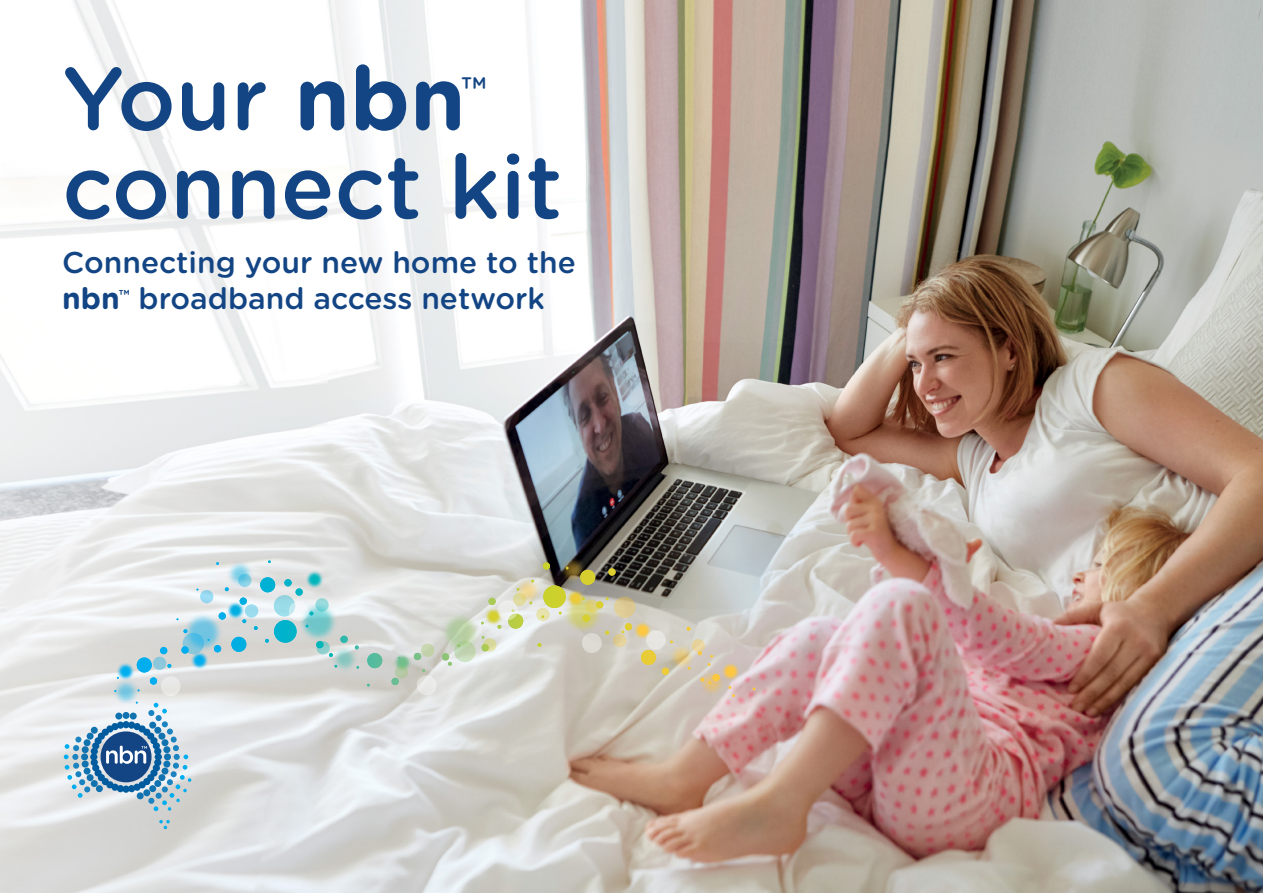
<style>
.page{position:relative;width:1263px;height:893px;background:#fff}
.page>*{position:absolute;margin:0;border:0;box-sizing:border-box;transform-origin:0 0}
.t1{font:500 89.1px "Gotham Rounded";color:#134584}
.t2{font:500 36.75px "Gotham Rounded";color:#134584}
.t3{font:500 30px/36px "Gotham Rounded";color:#134584}
.s1{font-weight:700}
</style>
<div class="page">
<img style="left:0;top:0;width:1263px;height:893px">
<svg style="left:159px;top:820px;width:11px;height:9px"></svg>
<img style="left:77px;top:643px;width:18px;height:59px">
<img style="left:192px;top:526px;width:97px;height:38px">
<img style="left:297px;top:611px;width:97px;height:97px">
<img style="left:480px;top:543px;width:45px;height:28px">
<img style="left:525px;top:521px;width:97px;height:50px">
<img style="left:634px;top:608px;width:97px;height:97px">
<img style="left:663px;top:676px;width:97px;height:55px">
<img style="left:348px;top:567px;width:24px;height:109px">
<img style="left:406px;top:578px;width:109px;height:109px">
<img style="left:528px;top:560px;width:109px;height:109px">
<img style="left:95px;top:625px;width:58px;height:77px">
<img style="left:153px;top:696px;width:92px;height:10px">
<img style="left:190px;top:564px;width:78px;height:10px">
<img style="left:268px;top:533px;width:92px;height:92px">
<img style="left:356px;top:616px;width:92px;height:92px">
<img style="left:448px;top:571px;width:92px;height:92px">
<img style="left:530px;top:553px;width:92px;height:92px">
<img style="left:597px;top:584px;width:92px;height:92px">
<img style="left:685px;top:625px;width:92px;height:92px">
<svg style="left:367px;top:653px;width:16px;height:15px"></svg>
<svg style="left:580px;top:570px;width:16px;height:15px"></svg>
<svg style="left:543px;top:562px;width:7px;height:8px"></svg>
<svg style="left:608px;top:568px;width:8px;height:8px"></svg>
<svg style="left:355px;top:645px;width:4px;height:4px"></svg>
<svg style="left:537px;top:643px;width:4px;height:4px"></svg>
<svg style="left:686px;top:627px;width:5px;height:4px"></svg>
<svg style="left:64px;top:702px;width:127px;height:109px"></svg>
<svg style="left:728px;top:686px;width:7px;height:11px"></svg>
<svg style="left:391px;top:665px;width:17px;height:20px"></svg>
<svg style="left:688px;top:639px;width:32px;height:45px"></svg>
<svg style="left:136px;top:574px;width:212px;height:122px;background:#c4dadd"></svg>
<svg style="left:414px;top:636px;width:82px;height:59px;background:#d6dbcf"></svg>
<svg style="left:481px;top:580px;width:85px;height:49px;background:#d8d9b3"></svg>
<svg style="left:582px;top:597px;width:53px;height:56px;background:#d2cbaa"></svg>
<svg style="left:641px;top:630px;width:32px;height:45px"></svg>
<p class="t1" style="left:62px;top:35px;width:405px">Your <span class="s1">nbn</span></p>
<p class="t2" style="left:461px;top:64px;width:27px">™</p>
<p class="t1" style="left:62px;top:123px;width:502px">connect kit</p>
<p class="t3" style="left:62px;top:243px;width:515px">Connecting your new home to the <span class="s1">nbn</span><sup>™</sup> broadband access network</p>
</div>
